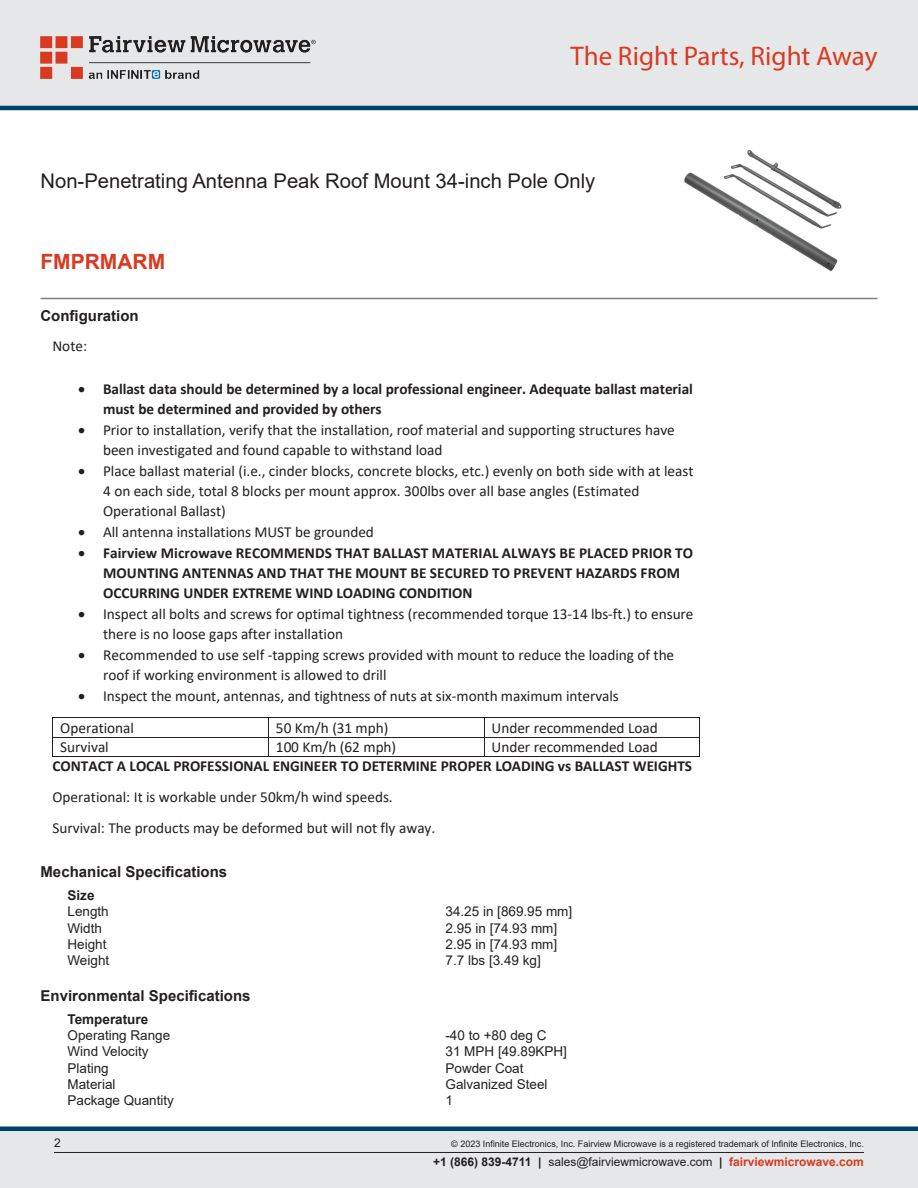
<style>
.page{position:relative;width:918px;height:1188px;background:#fff}
.page>*{position:absolute;margin:0;border:0;box-sizing:border-box;transform-origin:0 0}
.t1{font:27px "Myriad Pro";color:#d83a22}
.Branded_Part_No{font:700 21px "Arial";color:#d83a22}
.Web_Description_Para{font:20.25px "Arial";color:#231f20}
.t2{font:15.3px/20.1px "Calibri";color:#231f20}
.t3{font:700 15.3px/20.1px "Calibri";letter-spacing:-.005em;color:#231f20}
.Head1{font:700 15px "Arial";color:#231f20}
.Specs_Para{font:13.5px "Arial";color:#231f20}
.Head2_after_Head1{font:700 13.5px "Arial";color:#231f20}
.t4{font:12px "Arial";color:#231f20}
.Copyright_disclaimer{font:9px "Arial";color:#231f20}
.s1{font-weight:400}
.s2{font-weight:700}
.s3{font-weight:700;color:#d83a22}
</style>
<div class="page">
<div style="left:0;top:1131px;width:918px;height:57px;background:#e6e7e9"></div>
<div style="left:0;top:1126px;width:918px;height:5px;background:#004268"></div>
<div style="left:0;top:0;width:918px;height:108px;background:#e6e7e9"></div>
<hr style="left:0;top:106px;width:918px;height:4px;background:#004268">
<img style="left:40px;top:36px;width:276px;height:42px">
<hr style="left:54px;top:1152px;width:810px;height:1px;background:#231f20">
<hr style="left:40px;top:298px;width:838px;height:1px;background:#808285">
<img style="left:684px;top:150px;width:158px;height:122px">
<hr style="left:53px;top:718px;width:215px;height:1px;background:#231f20">
<hr style="left:269px;top:718px;width:215px;height:1px;background:#231f20">
<hr style="left:484px;top:718px;width:216px;height:1px;background:#231f20">
<hr style="left:53px;top:737px;width:215px;height:1px;background:#231f20">
<hr style="left:269px;top:737px;width:215px;height:1px;background:#231f20">
<hr style="left:484px;top:737px;width:216px;height:1px;background:#231f20">
<hr style="left:53px;top:756px;width:215px;height:1px;background:#231f20">
<svg style="left:268px;top:718px;width:1px;height:39px"></svg>
<hr style="left:269px;top:756px;width:215px;height:1px;background:#231f20">
<svg style="left:484px;top:719px;width:1px;height:37px"></svg>
<hr style="left:484px;top:756px;width:216px;height:1px;background:#231f20">
<h1 class="t1" style="left:571px;top:39px;width:308px">The Right Parts, Right Away</h1>
<h1 class="Web_Description_Para" style="left:40px;top:167px;width:556px">Non-Penetrating Antenna Peak Roof Mount 34-inch Pole Only</h1>
<p class="Branded_Part_No" style="left:40px;top:247px;width:126px">FMPRMARM</p>
<p class="Head1" style="left:40px;top:306px;width:100px">Configuration</p>
<p class="t2" style="left:53px;top:335px;width:36px">Note:</p>
<p class="t3" style="left:103px;top:379px;width:591px;text-indent:-25px">• Ballast data should be determined by a local professional engineer. Adequate ballast material must be determined and provided by others</p>
<p class="t2" style="left:103px;top:420px;width:573px;text-indent:-25px">• Prior to installation, verify that the installation, roof material and supporting structures have been investigated and found capable to withstand load</p>
<p class="t2" style="left:103px;top:460px;width:592px;text-indent:-25px">• Place ballast material (i.e., cinder blocks, concrete blocks, etc.) evenly on both side with at least<br>4 on each side, total 8 blocks per mount approx. 300lbs over all base angles (Estimated<br>Operational Ballast)</p>
<p class="t2" style="left:78px;top:521px;width:297px">• All antenna installations MUST be grounded</p>
<p class="t3" style="left:103px;top:542px;width:592px;text-indent:-25px">• Fairview Microwave RECOMMENDS THAT BALLAST MATERIAL ALWAYS BE PLACED PRIOR TO<br>MOUNTING ANTENNAS AND THAT THE MOUNT BE SECURED TO PREVENT HAZARDS FROM<br>OCCURRING UNDER EXTREME WIND LOADING CONDITION</p>
<p class="t2" style="left:103px;top:603px;width:592px;text-indent:-25px">• Inspect all bolts and screws for optimal tightness (recommended torque 13-14 lbs-ft.) to ensure there is no loose gaps after installation</p>
<p class="t2" style="left:103px;top:644px;width:573px;text-indent:-25px">• Recommended to use self -tapping screws provided with mount to reduce the loading of the roof if working environment is allowed to drill</p>
<p class="t2" style="left:60px;top:679px;width:560px;line-height:32.1px;text-indent:18px">• Inspect the mount, antennas, and tightness of nuts at six-month maximum intervals<br>Operational</p>
<p class="t2" style="left:276px;top:717px;width:114px">50 Km/h (31 mph)</p>
<p class="t2" style="left:492px;top:717px;width:168px">Under recommended Load</p>
<p class="t2" style="left:60px;top:736px;width:50px">Survival</p>
<p class="t2" style="left:276px;top:736px;width:122px">100 Km/h (62 mph)</p>
<p class="t3" style="left:53px;top:737px;width:641px;line-height:19.2px;text-indent:439px"><span class="s1">Under recommended Load<br></span>CONTACT A LOCAL PROFESSIONAL ENGINEER TO DETERMINE PROPER LOADING vs BALLAST WEIGHTS</p>
<p class="t2" style="left:53px;top:781px;width:384px;line-height:31.2px">Operational: It is workable under 50km/h wind speeds.<br>Survival: The products may be deformed but will not fly away.</p>
<p class="Head1" style="left:40px;top:861px;width:188px">Mechanical Specifications</p>
<p class="Head2_after_Head1" style="left:68px;top:886px;width:29px">Size</p>
<p class="Specs_Para" style="left:68px;top:902px;width:43px">Length</p>
<p class="Specs_Para" style="left:446px;top:902px;width:128px">34.25 in [869.95 mm]</p>
<p class="Specs_Para" style="left:68px;top:919px;width:36px">Width</p>
<p class="Specs_Para" style="left:446px;top:919px;width:113px">2.95 in [74.93 mm]</p>
<p class="Specs_Para" style="left:68px;top:935px;width:41px">Height</p>
<p class="Specs_Para" style="left:446px;top:935px;width:113px">2.95 in [74.93 mm]</p>
<p class="Specs_Para" style="left:68px;top:951px;width:43px">Weight</p>
<p class="Specs_Para" style="left:446px;top:951px;width:97px">7.7 lbs [3.49 kg]</p>
<p class="Head1" style="left:40px;top:985px;width:212px">Environmental Specifications</p>
<p class="Head2_after_Head1" style="left:68px;top:1010px;width:82px">Temperature</p>
<p class="Specs_Para" style="left:68px;top:1026px;width:104px">Operating Range</p>
<p class="Specs_Para" style="left:446px;top:1026px;width:102px">-40 to +80 deg C</p>
<p class="Specs_Para" style="left:68px;top:1042px;width:83px">Wind Velocity</p>
<p class="Specs_Para" style="left:446px;top:1042px;width:123px">31 MPH [49.89KPH]</p>
<p class="Specs_Para" style="left:68px;top:1059px;width:43px">Plating</p>
<p class="Specs_Para" style="left:446px;top:1059px;width:80px">Powder Coat</p>
<p class="Specs_Para" style="left:68px;top:1075px;width:50px">Material</p>
<p class="Specs_Para" style="left:446px;top:1075px;width:104px">Galvanized Steel</p>
<p class="Specs_Para" style="left:68px;top:1091px;width:108px">Package Quantity</p>
<p class="Specs_Para" style="left:446px;top:1091px;width:9px">1</p>
<p class="t4" style="left:54px;top:1135px;width:8px">2</p>
<p class="Copyright_disclaimer" style="left:451px;top:1138px;width:414px">© 2023 Infinite Electronics, Inc. Fairview Microwave is a registered trademark of Infinite Electronics, Inc.</p>
<p class="t4" style="left:433px;top:1153px;width:432px"><span class="s2">+1 (866) 839-4711 |</span> sales@fairviewmicrowave.com <span class="s2">|</span> <span class="s3">fairviewmicrowave.com</span></p>
</div>
